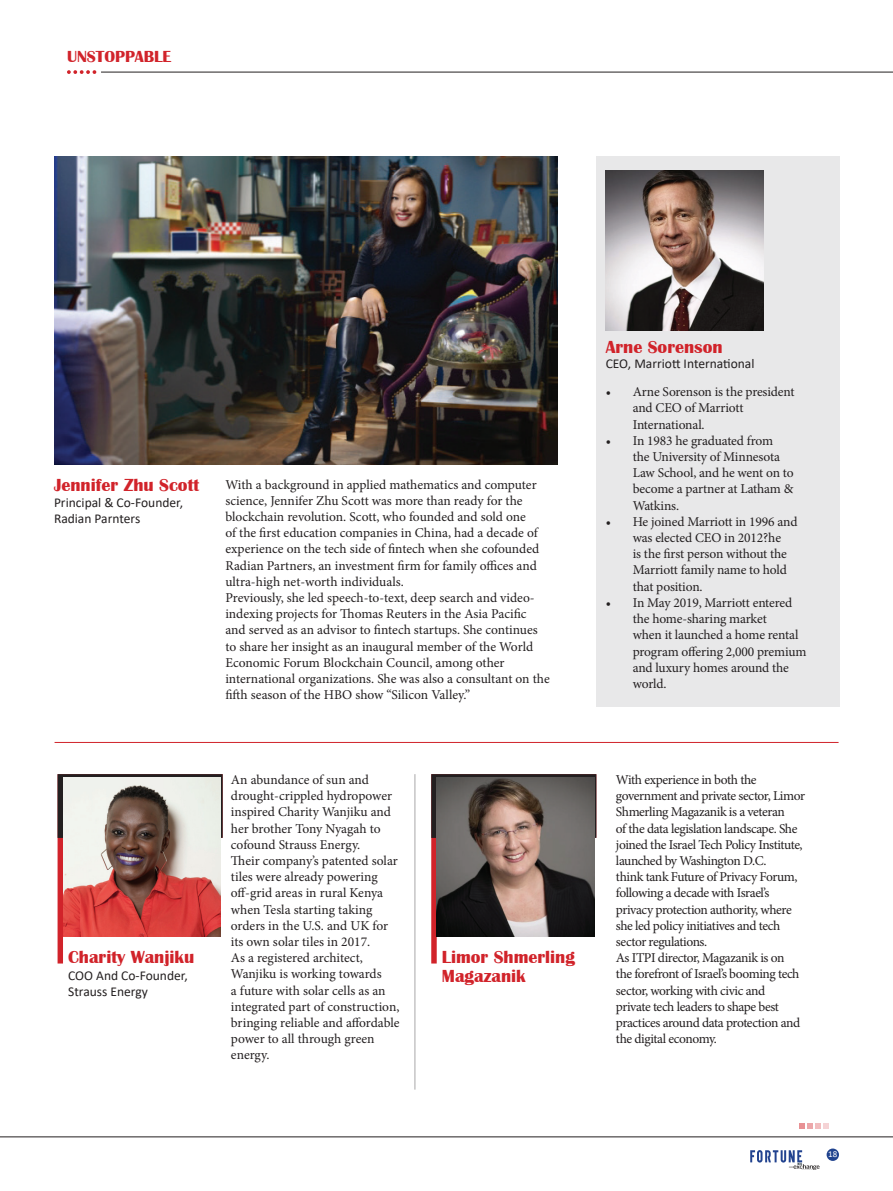
<style>
.page{position:relative;width:893px;height:1191px;background:#fff}
.page>*{position:absolute;margin:0;border:0;box-sizing:border-box;transform-origin:0 0}
.t1{font:700 18px/18.6px "Britannic";color:#d1232a}
.t2{font:700 16.5px "Britannic";color:#d1232a}
.t3{font:13.5px/16.2px "Minion Pro";letter-spacing:-.01em;color:#231f20}
.t4{font:13.5px/16.2px "Minion Pro";letter-spacing:-.03em;color:#231f20}
.t5{font:13.5px/16.2px "Calibri";color:#231f20}
.t6{font:9px "Calibri";color:#fff}
</style>
<div class="page">
<hr style="left:0;top:1136px;width:893px;height:1px;background:#231f20">
<div style="left:827px;top:1148px;width:12px;height:12px;background:#20438e;border-radius:50%"></div>
<svg style="left:750px;top:1150px;width:70px;height:20px"></svg>
<hr style="left:101px;top:72px;width:792px;height:1px;background:#231f20">
<svg style="left:67px;top:70px;width:29px;height:4px"></svg>
<svg style="left:799px;top:1123px;width:30px;height:5px"></svg>
<div style="left:596px;top:156px;width:244px;height:550px;background:#e8e8e9"></div>
<img style="left:606px;top:170px;width:158px;height:160px">
<img style="left:55px;top:156px;width:503px;height:308px">
<hr style="left:55px;top:742px;width:784px;height:1px;background:#d1232a">
<svg style="left:58px;top:774px;width:165px;height:189px"></svg>
<img style="left:63px;top:777px;width:158px;height:160px">
<svg style="left:431px;top:774px;width:165px;height:189px"></svg>
<img style="left:437px;top:777px;width:158px;height:159px">
<hr style="left:415px;top:774px;width:1px;height:315px;background:#231f20">
<p class="t2" style="left:67px;top:48px;width:106px">UNSTOPPABLE</p>
<h1 class="t1" style="left:54px;top:476px;width:147px">Jennifer Zhu Scott</h1>
<p class="t5" style="left:54px;top:494px;width:131px">Principal &amp; Co-Founder,<br>Radian Parnters</p>
<p class="t3" style="left:225px;top:476px;width:326px">With a background in applied mathematics and computer science, Jennifer Zhu Scott was more than ready for the blockchain revolution. Scott, who founded and sold one<br>of the first education companies in China, had a decade of experience on the tech side of fintech when she cofounded Radian Partners, an investment firm for family offices and ultra-high net-worth individuals.<br>Previously, she led speech-to-text, deep search and video&shy;indexing projects for Thomas Reuters in the Asia Pacific and served as an advisor to fintech startups. She continues to share her insight as an inaugural member of the World Economic Forum Blockchain Council, among other international organizations. She was also a consultant on the fifth season of the HBO show “Silicon Valley.”</p>
<h1 class="t1" style="left:606px;top:337px;width:119px">Arne Sorenson</h1>
<p class="t5" style="left:606px;top:355px;width:150px">CEO, Marriott International</p>
<p class="t3" style="left:633px;top:384px;width:163px;text-indent:-27px">• Arne Sorenson is the president and CEO of Marriott<br>International.</p>
<p class="t3" style="left:633px;top:432px;width:162px;text-indent:-27px">• In 1983 he graduated from<br>the University of Minnesota<br>Law School, and he went on to become a partner at Latham &amp;<br>Watkins.</p>
<p class="t3" style="left:633px;top:513px;width:166px;text-indent:-27px">• He joined Marriott in 1996 and was elected CEO in 2012?he<br>is the first person without the<br>Marriott family name to hold that position.</p>
<p class="t3" style="left:633px;top:594px;width:175px;text-indent:-27px">• In May 2019, Marriott entered the home-sharing market<br>when it launched a home rental program offering 2,000 premium and luxury homes around the world.</p>
<h1 class="t1" style="left:68px;top:948px;width:128px">Charity Wanjiku</h1>
<p class="t5" style="left:68px;top:967px;width:121px">COO And Co-Founder,<br>Strauss Energy</p>
<p class="t3" style="left:231px;top:771px;width:170px">An abundance of sun and drought-crippled hydropower inspired Charity Wanjiku and her brother Tony Nyagah to cofound Strauss Energy.<br>Their company’s patented solar tiles were already powering off-grid areas in rural Kenya when Tesla starting taking orders in the U.S. and UK for its own solar tiles in 2017.<br>As a registered architect,<br>Wanjiku is working towards<br>a future with solar cells as an integrated part of construction, bringing reliable and affordable power to all through green energy.</p>
<p class="t4" style="left:616px;top:771px;width:191px">With experience in both the government and private sector, Limor Shmerling Magazanik is a veteran<br>of the data legislation landscape. She joined the Israel Tech Policy Institute, launched by Washington D.C.<br>think tank Future of Privacy Forum, following a decade with Israel’s privacy protection authority, where she led policy initiatives and tech sector regulations.<br>As ITPI director, Magazanik is on<br>the forefront of Israel’s booming tech sector, working with civic and<br>private tech leaders to shape best practices around data protection and the digital economy.</p>
<h1 class="t1" style="left:442px;top:948px;width:135px">Limor Shmerling<br>Magazanik</h1>
<p class="t6" style="left:828px;top:1147px;width:11px">18</p>
</div>
